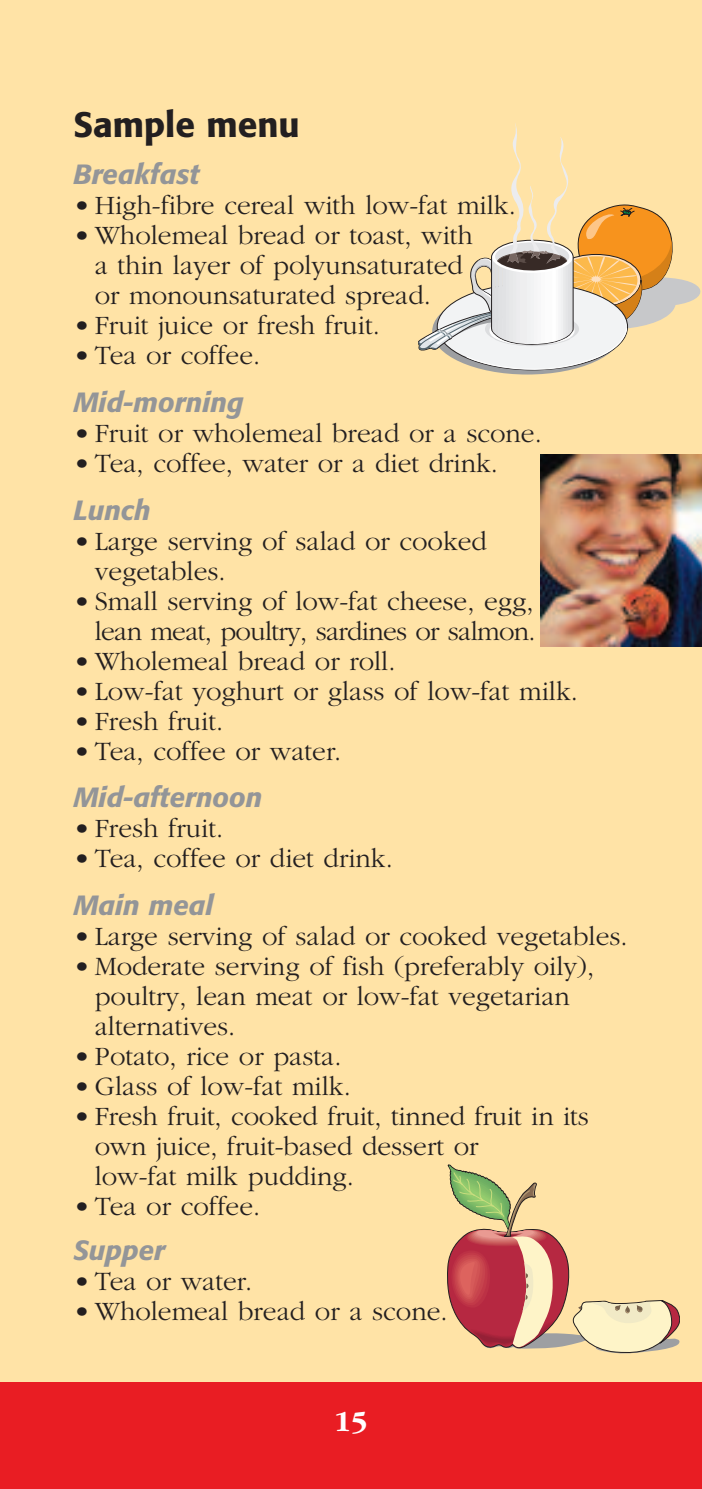
<style>
.page{position:relative;width:702px;height:1489px;background:#fff}
.page>*{position:absolute;margin:0;border:0;box-sizing:border-box;transform-origin:0 0}
.t1{font:500 35px "Formata";color:#231f20}
.t2{font:700 30px "Garamond";color:#fff}
.t3{font:300 27.5px/30px "Garamond";color:#231f20}
.t4{font:300 27.5px/30px "Garamond";letter-spacing:-.025em;color:#231f20;text-align:right}
.t5{font:italic 500 27.5px "Formata";color:#939598}
</style>
<div class="page">
<div style="left:0;top:0;width:702px;height:1488px;background:#ffe3a6"></div>
<div style="left:0;top:1382px;width:702px;height:106px;background:#e91d23"></div>
<svg style="left:418px;top:123px;width:282px;height:249px"></svg>
<svg style="left:447px;top:1164px;width:232px;height:189px"></svg>
<img style="left:540px;top:455px;width:162px;height:191px">
<p class="t1" style="left:73px;top:109px;width:228px">Sample menu</p>
<p class="t5" style="left:73px;top:163px;width:128px">Breakfast</p>
<p class="t3" style="left:73px;top:190px;width:444px">• High-fibre cereal with low-fat milk.</p>
<p class="t3" style="left:95px;top:220px;width:380px;text-indent:-21px">•Wholemeal bread or toast, with a thin layer of polyunsaturated or monounsaturated spread.</p>
<p class="t3" style="left:73px;top:310px;width:308px">•Fruit juice or fresh fruit.</p>
<p class="t3" style="left:73px;top:340px;width:188px">•Tea or coffee.</p>
<p class="t5" style="left:73px;top:390px;width:172px">Mid-morning</p>
<p class="t3" style="left:73px;top:417px;width:470px">•Fruit or wholemeal bread or a scone.</p>
<p class="t3" style="left:73px;top:447px;width:426px">•Tea, coffee, water or a diet drink.</p>
<p class="t5" style="left:73px;top:498px;width:79px">Lunch</p>
<p class="t3" style="left:95px;top:525px;width:394px;text-indent:-21px">•Large serving of salad or cooked vegetables.</p>
<p class="t4" style="left:73px;top:585px;width:463px">•Small serving of low-fat cheese, egg, lean meat, poultry, sardines or salmon.</p>
<p class="t3" style="left:73px;top:645px;width:324px">•Wholemeal bread or roll.</p>
<p class="t3" style="left:73px;top:675px;width:506px">•Low-fat yoghurt or glass of low-fat milk.</p>
<p class="t3" style="left:73px;top:705px;width:151px">•Fresh fruit.</p>
<p class="t3" style="left:73px;top:735px;width:269px">•Tea, coffee or water.</p>
<p class="t5" style="left:73px;top:785px;width:190px">Mid-afternoon</p>
<p class="t3" style="left:73px;top:812px;width:151px">•Fresh fruit.</p>
<p class="t3" style="left:73px;top:842px;width:321px">•Tea, coffee or diet drink.</p>
<p class="t5" style="left:73px;top:893px;width:142px">Main meal</p>
<p class="t3" style="left:73px;top:920px;width:555px">•Large serving of salad or cooked vegetables.</p>
<p class="t3" style="left:95px;top:950px;width:501px;text-indent:-21px">• Moderate serving of fish (preferably oily), poultry, lean meat or low-fat vegetarian alternatives.</p>
<p class="t3" style="left:73px;top:1040px;width:270px">•Potato, rice or pasta.</p>
<p class="t3" style="left:73px;top:1070px;width:279px">• Glass of low-fat milk.</p>
<p class="t3" style="left:95px;top:1100px;width:495px;text-indent:-21px">• Fresh fruit, cooked fruit, tinned fruit in its own juice, fruit-based dessert or<br>low-fat milk pudding.</p>
<p class="t3" style="left:73px;top:1190px;width:188px">•Tea or coffee.</p>
<p class="t5" style="left:73px;top:1238px;width:93px">Supper</p>
<p class="t3" style="left:73px;top:1265px;width:180px">•Tea or water.</p>
<p class="t3" style="left:73px;top:1295px;width:376px">•Wholemeal bread or a scone.</p>
<p class="t2" style="left:334px;top:1403px;width:35px">15</p>
</div>
